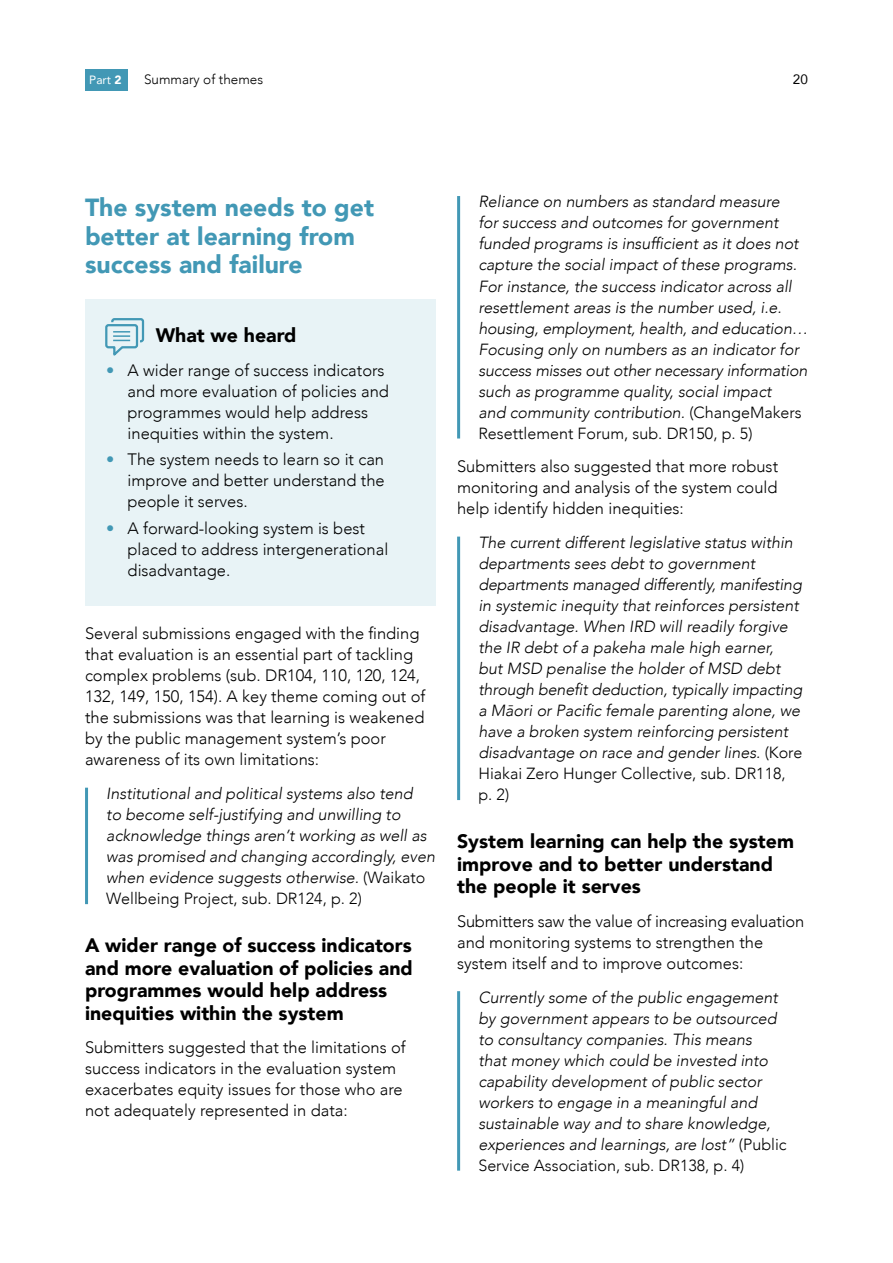
<style>
.page{position:relative;width:893px;height:1263px;background:#fff}
.page>*{position:absolute;margin:0;border:0;box-sizing:border-box;transform-origin:0 0}
.Subhead_1__H2{font:900 24.75px/28.5px "Avenir";color:#4298b5}
.Subhead_2__H3{font:900 19.5px/22.5px "Avenir";color:#000}
.WWH_-_title__H3{font:900 19.5px "Avenir";color:#000}
.txt__P{font:300 16.5px/21px "Avenir";color:#000}
.quote__P{font:italic 300 16.2px/21px "Avenir";color:#000}
.t1{font:300 13.5px "Avenir";color:#000}
.t2{font:13.5px "Avenir";color:#000}
.t3{font:12px "Avenir";color:#fff}
.s1{font-weight:900}
.s2{color:#4298b5}
.s3{font-style:normal}
</style>
<div class="page">
<div style="left:85px;top:69px;width:42px;height:22px;background:#4298b5"></div>
<div style="left:85px;top:299px;width:351px;height:50px;background:#e8f3f6"></div>
<div style="left:85px;top:347px;width:351px;height:122px;background:#e8f3f6"></div>
<div style="left:85px;top:436px;width:351px;height:101px;background:#e8f3f6"></div>
<div style="left:85px;top:504px;width:351px;height:102px;background:#e8f3f6"></div>
<hr style="left:85px;top:788px;width:3px;height:116px;background:#4298b5">
<svg style="left:105px;top:318px;width:40px;height:38px"></svg>
<hr style="left:457px;top:196px;width:3px;height:242px;background:#4298b5">
<hr style="left:457px;top:537px;width:3px;height:263px;background:#4298b5">
<hr style="left:457px;top:991px;width:3px;height:179px;background:#4298b5">
<p class="t3" style="left:89px;top:70px;width:34px">Part <span class="s1">2</span></p>
<p class="t1" style="left:144px;top:72px;width:121px">Summary of themes</p>
<p class="t2" style="left:793px;top:69px;width:17px">20</p>
<h2 class="Subhead_1__H2" style="left:85px;top:193px;width:291px">The system needs to get better at learning from success and failure</h2>
<h3 class="WWH_-_title__H3" style="left:156px;top:319px;width:142px">What we heard</h3>
<p class="txt__P" style="left:128px;top:360px;width:263px;text-indent:-21px"><span class="s2">•</span> A wider range of success indicators and more evaluation of policies and programmes would help address inequities within the system.</p>
<p class="txt__P" style="left:128px;top:449px;width:259px;text-align:justify;text-indent:-21px"><span class="s2">•</span> The system needs to learn so it can improve and better understand the people it serves.</p>
<p class="txt__P" style="left:128px;top:518px;width:262px;text-indent:-21px"><span class="s2">•</span> A forward-looking system is best placed to address intergenerational disadvantage.</p>
<p class="txt__P" style="left:85px;top:623px;width:342px">Several submissions engaged with the finding that evaluation is an essential part of tackling complex problems (sub. DR104, 110, 120, 124, 132, 149, 150, 154). A key theme coming out of the submissions was that learning is weakened by the public management system’s poor awareness of its own limitations:</p>
<p class="quote__P" style="left:106px;top:783px;width:330px">Institutional and political systems also tend<br>to become self-justifying and unwilling to acknowledge things aren’t working as well as was promised and changing accordingly, even when evidence suggests otherwise. <span class="s3">(Waikato Wellbeing Project, sub. DR124, p. 2)</span></p>
<h3 class="Subhead_2__H3" style="left:85px;top:933px;width:329px">A wider range of success indicators and more evaluation of policies and programmes would help address inequities within the system</h3>
<p class="txt__P" style="left:85px;top:1037px;width:322px">Submitters suggested that the limitations of success indicators in the evaluation system exacerbates equity issues for those who are not adequately represented in data:</p>
<p class="quote__P" style="left:478px;top:191px;width:331px">Reliance on numbers as standard measure<br>for success and outcomes for government funded programs is insufficient as it does not capture the social impact of these programs.<br>For instance, the success indicator across all resettlement areas is the number used, i.e. housing, employment, health, and education… Focusing only on numbers as an indicator for success misses out other necessary information such as programme quality, social impact<br>and community contribution. <span class="s3">(ChangeMakers Resettlement Forum, sub. DR150, p. 5)</span></p>
<p class="txt__P" style="left:457px;top:456px;width:323px;text-align:justify">Submitters also suggested that more robust monitoring and analysis of the system could help identify hidden inequities:</p>
<p class="quote__P" style="left:478px;top:532px;width:325px">The current different legislative status within departments sees debt to government departments managed differently, manifesting in systemic inequity that reinforces persistent disadvantage. When IRD will readily forgive the IR debt of a pakeha male high earner,<br>but MSD penalise the holder of MSD debt through benefit deduction, typically impacting a Māori or Pacific female parenting alone, we have a broken system reinforcing persistent disadvantage on race and gender lines. <span class="s3">(Kore Hiakai Zero Hunger Collective, sub. DR118, p. 2)</span></p>
<h3 class="Subhead_2__H3" style="left:457px;top:829px;width:338px">System learning can help the system improve and to better understand the people it serves</h3>
<p class="txt__P" style="left:457px;top:911px;width:349px">Submitters saw the value of increasing evaluation and monitoring systems to strengthen the system itself and to improve outcomes:</p>
<p class="quote__P" style="left:478px;top:986px;width:310px">Currently some of the public engagement by government appears to be outsourced to consultancy companies. This means<br>that money which could be invested into capability development of public sector workers to engage in a meaningful and sustainable way and to share knowledge, experiences and learnings, are lost” <span class="s3">(Public Service Association, sub. DR138, p. 4)</span></p>
</div>
